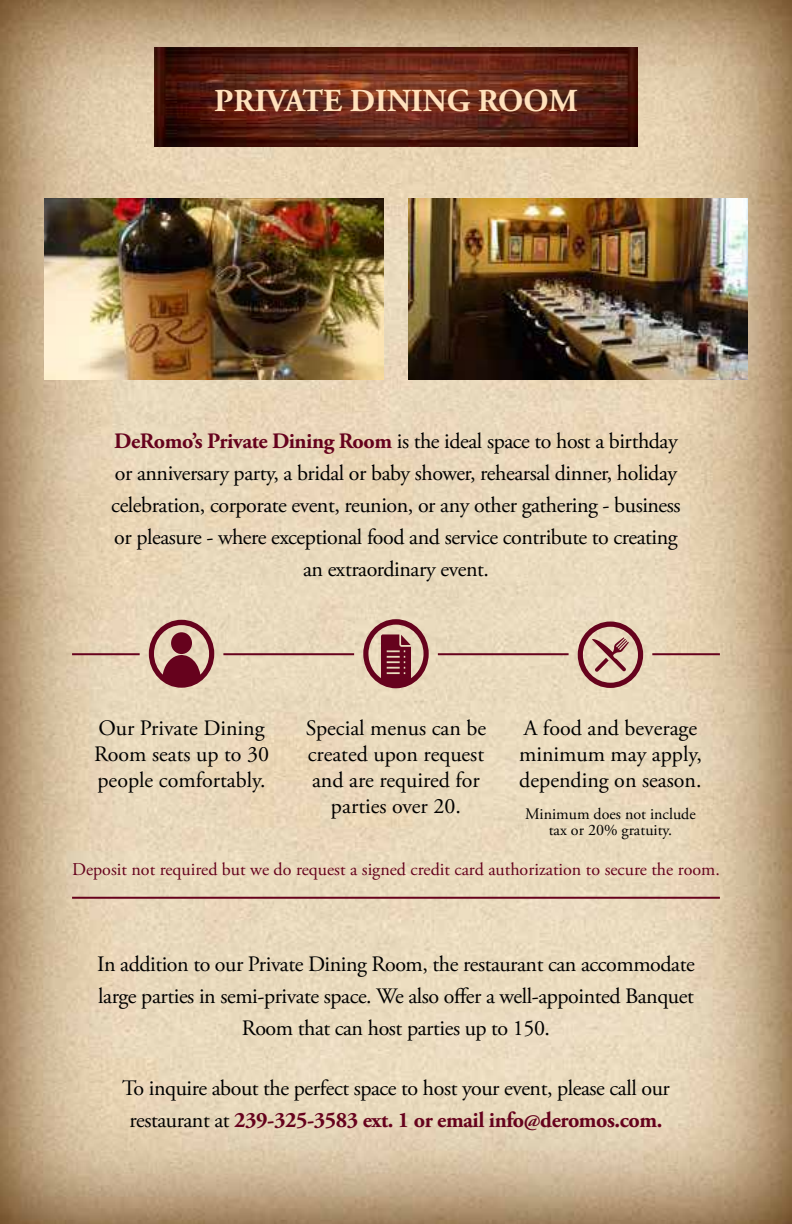
<style>
.page{position:relative;width:792px;height:1224px;background:#fff}
.page>*{position:absolute;margin:0;border:0;box-sizing:border-box;transform-origin:0 0}
.t1{font:700 32px "Adobe Garamond Pro";color:#ffe1bc}
.t2{font:22px/32px "Adobe Garamond Pro";letter-spacing:-.02em;color:#000;text-align:center}
.t3{font:22px/26px "Adobe Garamond Pro";color:#000}
.t4{font:18px "Adobe Garamond Pro";color:#66021d}
.t5{font:16px/16px "Adobe Garamond Pro";color:#000;text-align:center}
.s1{font-weight:700;color:#66021d}
</style>
<div class="page">
<img style="left:0;top:0;width:792px;height:1224px">
<img style="left:408px;top:198px;width:339px;height:182px">
<img style="left:45px;top:198px;width:339px;height:182px">
<img style="left:155px;top:47px;width:482px;height:100px">
<hr style="left:652px;top:653px;width:68px;height:2px;background:#66021d">
<hr style="left:72px;top:897px;width:648px;height:2px;background:#66021d">
<hr style="left:438px;top:653px;width:131px;height:2px;background:#66021d">
<hr style="left:223px;top:653px;width:131px;height:2px;background:#66021d">
<svg style="left:149px;top:620px;width:65px;height:68px;background:#aa7270"></svg>
<svg style="left:363px;top:619px;width:66px;height:69px;background:#a9716f"></svg>
<svg style="left:578px;top:622px;width:65px;height:66px;background:#c0968b"></svg>
<hr style="left:72px;top:653px;width:68px;height:2px;background:#66021d">
<h1 class="t1" style="left:302px;top:83px;width:202px">TE DINING ROOM</h1>
<h1 class="t1" style="left:214px;top:83px;width:20px">PRIVA</h1>
<p class="t2" style="left:111px;top:425px;width:571px"><span class="s1">DeRomo’s Private Dining Room</span> is the ideal space to host a birthday or anniversary party, a bridal or baby shower, rehearsal dinner, holiday celebration, corporate event, reunion, or any other gathering - business or pleasure - where exceptional food and service contribute to creating an extraordinary event.</p>
<p class="t3" style="left:94px;top:716px;width:177px">Our Private Dining<br>Room seats up to 30 people comfortably.</p>
<p class="t3" style="left:306px;top:716px;width:182px;text-align:center">Special menus can be created upon request and are required for parties over 20.</p>
<p class="t3" style="left:519px;top:716px;width:184px">A food and beverage minimum may apply, depending on season.</p>
<p class="t5" style="left:525px;top:806px;width:172px">Minimum does not include tax or 20% gratuity.</p>
<p class="t4" style="left:72px;top:859px;width:649px">Deposit not required but we do request a signed credit card authorization to secure the room.</p>
<p class="t2" style="left:97px;top:949px;width:599px">In addition to our Private Dining Room, the restaurant can accommodate large parties in semi-private space. We also offer a well-appointed Banquet<br>Room that can host parties up to 150.</p>
<p class="t2" style="left:122px;top:1073px;width:549px">To inquire about the perfect space to host your event, please call our restaurant at <span class="s1">239-325-3583 ext. 1 or email info@deromos.com.</span></p>
</div>
